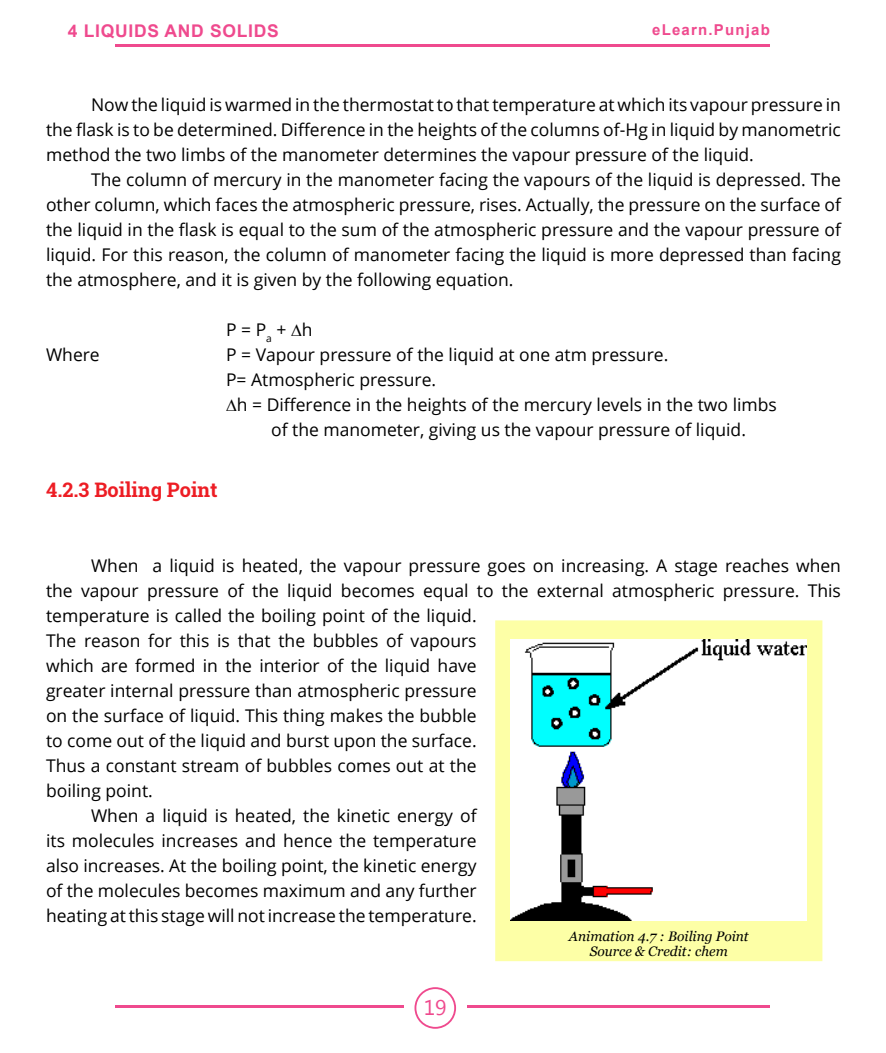
<style>
.page{position:relative;width:886px;height:1053px;background:#fff}
.page>*{position:absolute;margin:0;border:0;box-sizing:border-box;transform-origin:0 0}
.t1{font:21.25px "Segoe UI";color:#ef4a8e}
.t2{font:700 20px "Roboto Slab";color:#ed1d24}
.t3{font:17.5px/25px "Open Sans";color:#000;text-align:justify}
.t4{font:700 17.5px "Arial";letter-spacing:.04em;color:#ef4a8e}
.t5{font:700 15px "Arial";letter-spacing:.08em;color:#ef4a8e}
.t6{font:italic 13.75px/15px "Georgia";color:#000;text-align:center}
</style>
<div class="page">
<hr style="left:116px;top:1005px;width:288px;height:2px;background:#ef4a8e">
<hr style="left:467px;top:1005px;width:303px;height:2px;background:#ef4a8e">
<svg style="left:414px;top:987px;width:42px;height:41px"></svg>
<div style="left:416px;top:988px;width:38px;height:38px;background:#fff;border-radius:50%"></div>
<hr style="left:116px;top:45px;width:654px;height:2px;background:#ef4a8e">
<div style="left:495px;top:620px;width:327px;height:341px;background:#fdffa6"></div>
<img style="left:511px;top:639px;width:296px;height:281px">
<p class="t4" style="left:68px;top:19px;width:213px">4 LIQUIDS AND SOLIDS</p>
<p class="t5" style="left:652px;top:20px;width:119px">eLearn.Punjab</p>
<p class="t3" style="left:46px;top:91px;width:796px;text-indent:45px">Now the liquid is warmed in the thermostat to that temperature at which its vapour pressure in the flask is to be determined. Difference in the heights of the columns of-Hg in liquid by manometric method the two limbs of the manometer determines the vapour pressure of the liquid.</p>
<p class="t3" style="left:46px;top:166px;width:796px;text-indent:45px">The column of mercury in the manometer facing the vapours of the liquid is depressed. The other column, which faces the atmospheric pressure, rises. Actually, the pressure on the surface of the liquid in the flask is equal to the sum of the atmospheric pressure and the vapour pressure of liquid. For this reason, the column of manometer facing the liquid is more depressed than facing the atmosphere, and it is given by the following equation.</p>
<p class="t3" style="left:226px;top:316px;width:88px">P = P<sub>a</sub> + h</p>
<p class="t3" style="left:46px;top:341px;width:55px">Where</p>
<p class="t3" style="left:226px;top:341px;width:444px">P = Vapour pressure of the liquid at one atm pressure.<br>P= Atmospheric pressure.</p>
<p class="t3" style="left:237px;top:391px;width:541px;text-align:center">h = Difference in the heights of the mercury levels in the two limbs of the manometer, giving us the vapour pressure of liquid.</p>
<p class="t2" style="left:46px;top:476px;width:173px">4.2.3 Boiling Point</p>
<p class="t3" style="left:91px;top:552px;width:751px">When a liquid is heated, the vapour pressure goes on increasing. A stage reaches when</p>
<p class="t3" style="left:46px;top:577px;width:796px">the vapour pressure of the liquid becomes equal to the external atmospheric pressure. This</p>
<p class="t3" style="left:46px;top:602px;width:432px">temperature is called the boiling point of the liquid.</p>
<p class="t3" style="left:46px;top:627px;width:432px">The reason for this is that the bubbles of vapours</p>
<p class="t3" style="left:46px;top:652px;width:432px">which are formed in the interior of the liquid have</p>
<p class="t3" style="left:46px;top:677px;width:432px">greater internal pressure than atmospheric pressure</p>
<p class="t3" style="left:46px;top:702px;width:432px">on the surface of liquid. This thing makes the bubble</p>
<p class="t3" style="left:46px;top:727px;width:432px">to come out of the liquid and burst upon the surface.</p>
<p class="t3" style="left:46px;top:752px;width:432px">Thus a constant stream of bubbles comes out at the</p>
<p class="t3" style="left:46px;top:777px;width:108px">boiling point.</p>
<p class="t3" style="left:91px;top:802px;width:387px">When a liquid is heated, the kinetic energy of</p>
<p class="t3" style="left:46px;top:827px;width:432px">its molecules increases and hence the temperature</p>
<p class="t3" style="left:46px;top:852px;width:432px">also increases. At the boiling point, the kinetic energy</p>
<p class="t3" style="left:46px;top:877px;width:432px">of the molecules becomes maximum and any further</p>
<p class="t3" style="left:46px;top:902px;width:432px">heating at this stage will not increase the temperature.</p>
<p class="t6" style="left:569px;top:928px;width:181px">Animation 4.7 : Boiling Point<br>Source &amp; Credit: chem</p>
<p class="t1" style="left:424px;top:993px;width:24px">19</p>
</div>
